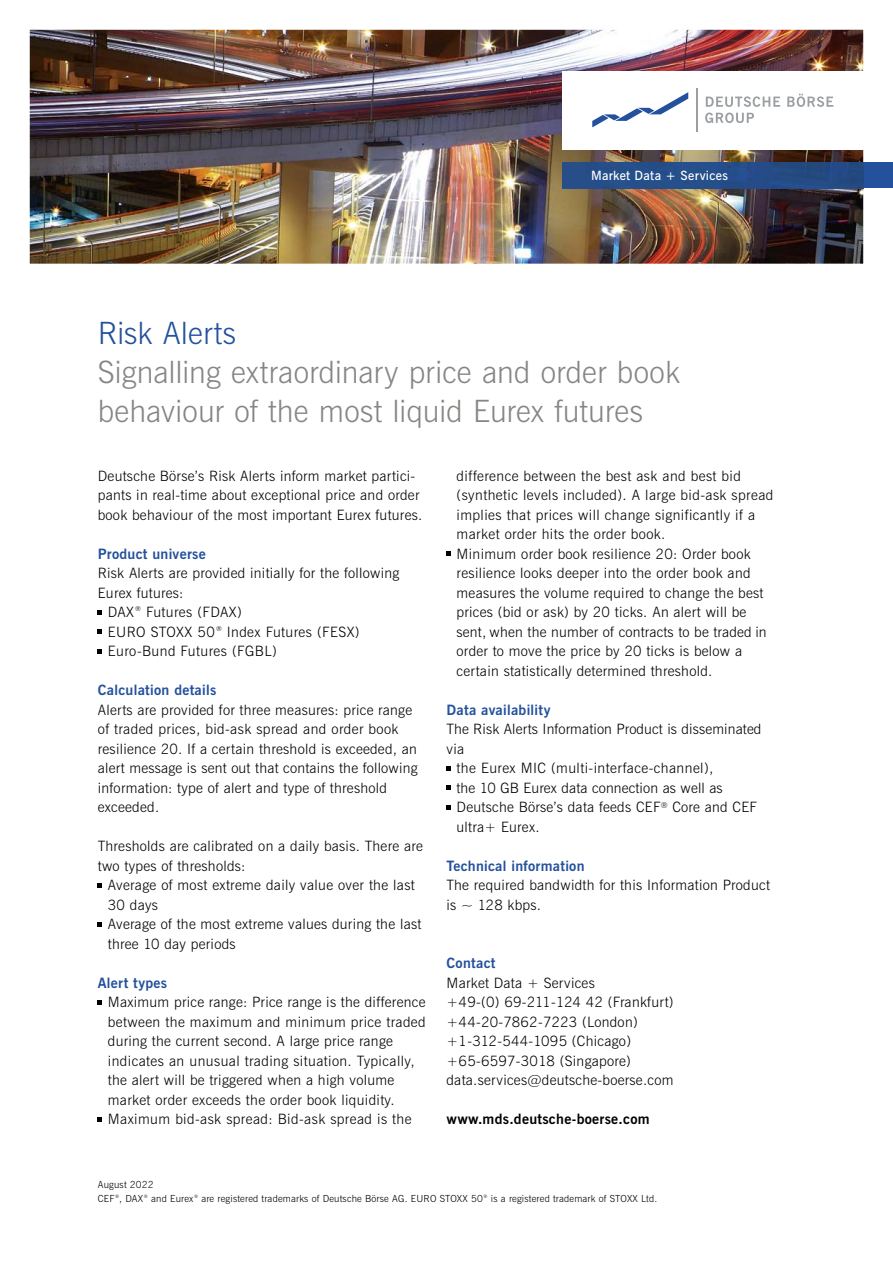
<style>
.page{position:relative;width:893px;height:1263px;background:#fff}
.page>*{position:absolute;margin:0;border:0;box-sizing:border-box;transform-origin:0 0}
.t1{font:30.75px/39px "News Gothic Lt BT";letter-spacing:.005em;color:#868685}
.t2{font:30.75px "News Gothic Lt BT";letter-spacing:.005em;color:#24519c}
.t3{font:14.25px/19.5px "News Gothic Lt BT";letter-spacing:.02em;color:#000}
.t4{font:14.25px "News Gothic Bd BT";letter-spacing:.02em;color:#24519c}
.t5{font:14.25px "News Gothic Bd BT";letter-spacing:.02em;color:#000}
.t6{font:12.75px "News Gothic Dm BT";letter-spacing:.025em;color:#fff}
.t7{font:9.75px/14.7px "News Gothic Lt BT";letter-spacing:.02em;color:#000}
</style>
<div class="page">
<img style="left:30px;top:30px;width:833px;height:234px">
<svg style="left:98px;top:610px;width:4px;height:4px"></svg>
<svg style="left:98px;top:630px;width:4px;height:4px"></svg>
<svg style="left:98px;top:649px;width:4px;height:4px"></svg>
<svg style="left:98px;top:883px;width:4px;height:4px"></svg>
<svg style="left:98px;top:922px;width:4px;height:4px"></svg>
<svg style="left:98px;top:1000px;width:4px;height:4px"></svg>
<svg style="left:98px;top:1117px;width:4px;height:4px"></svg>
<svg style="left:446px;top:552px;width:4px;height:4px"></svg>
<svg style="left:446px;top:766px;width:4px;height:4px"></svg>
<svg style="left:446px;top:786px;width:4px;height:4px"></svg>
<svg style="left:446px;top:805px;width:4px;height:4px"></svg>
<div style="left:863px;top:162px;width:30px;height:26px;background:#24519c"></div>
<img style="left:563px;top:162px;width:300px;height:26px">
<div style="left:563px;top:71px;width:330px;height:78px;background:#fff"></div>
<svg style="left:705px;top:113px;width:49px;height:10px"></svg>
<svg style="left:706px;top:96px;width:74px;height:11px"></svg>
<svg style="left:787px;top:94px;width:46px;height:13px"></svg>
<svg style="left:592px;top:92px;width:96px;height:35px"></svg>
<hr style="left:696px;top:88px;width:2px;height:44px;background:#9b9fa1">
<p class="t6" style="left:591px;top:167px;width:139px">Market Data + Services</p>
<h1 class="t2" style="left:98px;top:314px;width:140px">Risk Alerts</h1>
<h1 class="t1" style="left:98px;top:353px;width:584px">Signalling extraordinary price and order book behaviour of the most liquid Eurex futures</h1>
<p class="t3" style="left:98px;top:466px;width:326px">Deutsche Börse’s Risk Alerts inform market partici&shy;pants in real-time about exceptional price and order book behaviour of the most important Eurex futures.</p>
<p class="t4" style="left:98px;top:544px;width:110px">Product universe</p>
<p class="t3" style="left:98px;top:563px;width:303px">Risk Alerts are provided initially for the following</p>
<p class="t3" style="left:98px;top:583px;width:87px">Eurex futures:</p>
<p class="t3" style="left:108px;top:603px;width:135px">DAX <sup>®</sup> Futures (FDAX)</p>
<p class="t3" style="left:108px;top:622px;width:253px">EURO STOXX 50 <sup>®</sup> Index Futures (FESX)</p>
<p class="t3" style="left:108px;top:642px;width:170px">Euro-Bund Futures (FGBL)</p>
<p class="t4" style="left:98px;top:681px;width:120px">Calculation details</p>
<p class="t3" style="left:98px;top:700px;width:321px">Alerts are provided for three measures: price range of traded prices, bid-ask spread and order book resilience 20. If a certain threshold is exceeded, an alert message is sent out that contains the following information: type of alert and type of threshold exceeded.</p>
<p class="t3" style="left:98px;top:836px;width:327px">Thresholds are calibrated on a daily basis. There are two types of thresholds:</p>
<p class="t3" style="left:108px;top:876px;width:315px">Average of most extreme daily value over the last<br>30 days<br>Average of the most extreme values during the last three 10 day periods</p>
<p class="t4" style="left:98px;top:973px;width:71px">Alert types</p>
<p class="t3" style="left:108px;top:993px;width:319px">Maximum price range: Price range is the difference between the maximum and minimum price traded during the current second. A large price range indicates an unusual trading situation. Typically, the alert will be triggered when a high volume market order exceeds the order book liquidity.<br>Maximum bid-ask spread: Bid-ask spread is the</p>
<p class="t3" style="left:457px;top:466px;width:318px">difference between the best ask and best bid (synthetic levels included). A large bid-ask spread implies that prices will change significantly if a market order hits the order book.<br>Minimum order book resilience 20: Order book resilience looks deeper into the order book and measures the volume required to change the best prices (bid or ask) by 20 ticks. An alert will be sent, when the number of contracts to be traded in order to move the price by 20 ticks is below a certain statistically determined threshold.</p>
<p class="t4" style="left:446px;top:700px;width:106px">Data availability</p>
<p class="t3" style="left:446px;top:719px;width:316px">The Risk Alerts Information Product is disseminated</p>
<p class="t3" style="left:446px;top:739px;width:19px">via</p>
<p class="t3" style="left:457px;top:759px;width:258px">the Eurex MIC (multi-interface-channel),</p>
<p class="t3" style="left:457px;top:778px;width:268px">the 10 GB Eurex data connection as well as</p>
<p class="t3" style="left:457px;top:798px;width:302px">Deutsche Börse’s data feeds CEF<sup>®</sup> Core and CEF</p>
<p class="t3" style="left:457px;top:817px;width:85px">ultra+ Eurex.</p>
<p class="t4" style="left:446px;top:856px;width:140px">Technical information</p>
<p class="t3" style="left:446px;top:875px;width:325px">The required bandwidth for this Information Product is ~ 128 kbps.</p>
<p class="t4" style="left:446px;top:954px;width:51px">Contact</p>
<p class="t3" style="left:446px;top:973px;width:229px">Market Data + Services<br>+49-(0) 69-211-124 42 (Frankfurt) +44-20-7862-7223 (London) +1-312-544-1095 (Chicago) +65-6597-3018 (Singapore) data.services@deutsche-boerse.com</p>
<p class="t5" style="left:446px;top:1110px;width:205px">www.mds.deutsche-boerse.com</p>
<p class="t7" style="left:98px;top:1177px;width:561px">August 2022<br>CEF <sup>®</sup>, DAX <sup>®</sup> and Eurex <sup>®</sup> are registered trademarks of Deutsche Börse AG. EURO STOXX 50 <sup>®</sup> is a registered trademark of STOXX Ltd.</p>
</div>
